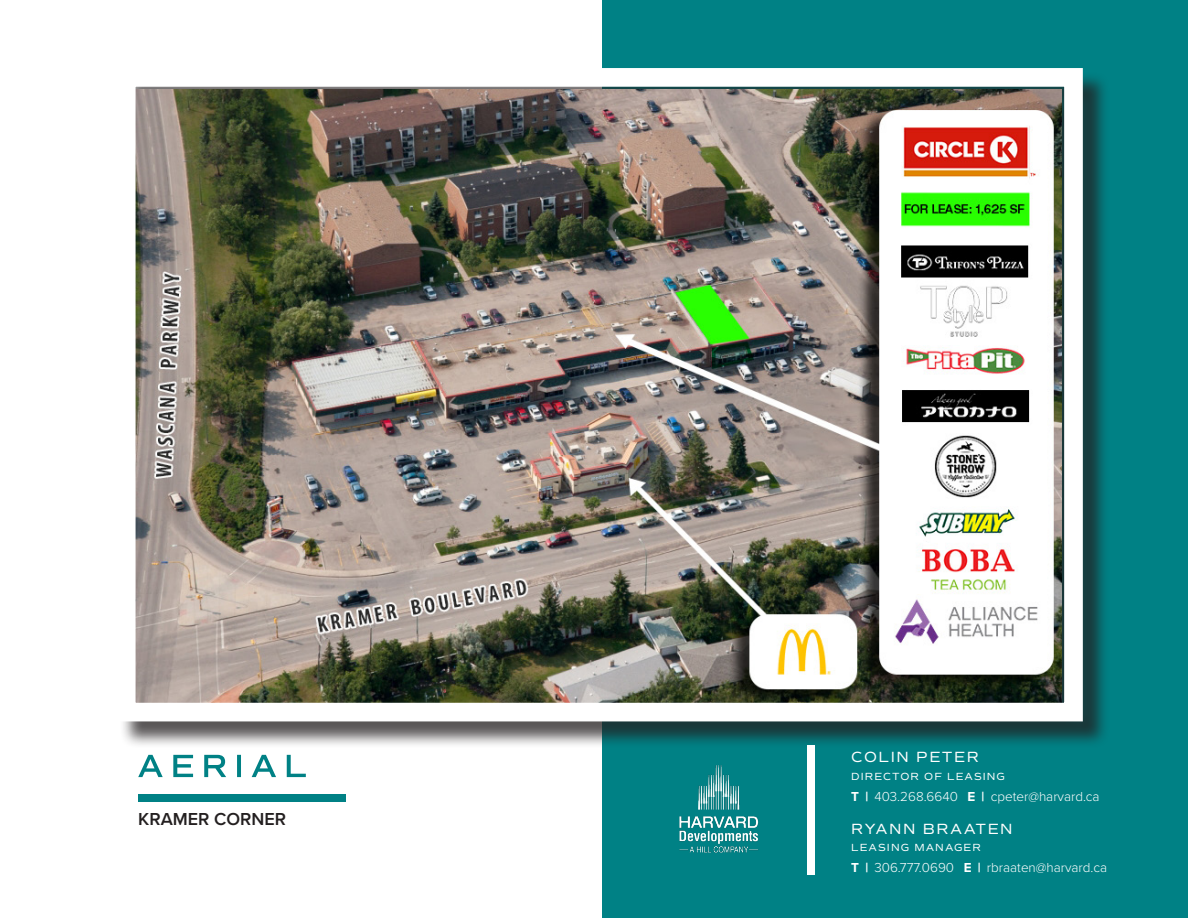
<style>
.page{position:relative;width:1188px;height:918px;background:#fff}
.page>*{position:absolute;margin:0;border:0;box-sizing:border-box;transform-origin:0 0}
.t1{font:600 18px "Proxima Nova";color:#231f20}
.t2{font:15px "Commuters Sans";letter-spacing:.1em;color:#fff}
.t3{font:300 13.5px "Proxima Nova";color:#fff}
.t4{font:10.5px "Commuters Sans";letter-spacing:.1em;color:#fff}
.s1{font-weight:700}
</style>
<div class="page">
<div style="left:603px;top:0;width:585px;height:918px;background:#008185"></div>
<div style="left:120px;top:71px;width:990px;height:677px;background:#231f20;opacity:.75"></div>
<img style="left:137px;top:90px;width:925px;height:611px">
<div style="left:117px;top:68px;width:966px;height:653px;border:19px solid #fff"></div>
<div style="left:138px;top:794px;width:208px;height:8px;background:#008185"></div>
<svg style="left:138px;top:755px;width:168px;height:22px"></svg>
<div style="left:808px;top:746px;width:7px;height:129px;background:#fff"></div>
<img style="left:679px;top:765px;width:80px;height:88px">
<p class="t1" style="left:138px;top:805px;width:149px">KRAMER CORNER</p>
<p class="t2" style="left:851px;top:748px;width:129px">COLIN PETER</p>
<p class="t4" style="left:851px;top:770px;width:155px">DIRECTOR OF LEASING</p>
<p class="t3" style="left:851px;top:786px;width:250px"><span class="s1">T |</span> 403.268.6640 <span class="s1">E |</span> cpeter@harvard.ca</p>
<p class="t2" style="left:851px;top:819px;width:163px">RYANN BRAATEN</p>
<p class="t4" style="left:851px;top:842px;width:131px">LEASING MANAGER</p>
<p class="t3" style="left:851px;top:857px;width:257px"><span class="s1">T |</span> 306.777.0690 <span class="s1">E |</span> rbraaten@harvard.ca</p>
</div>
